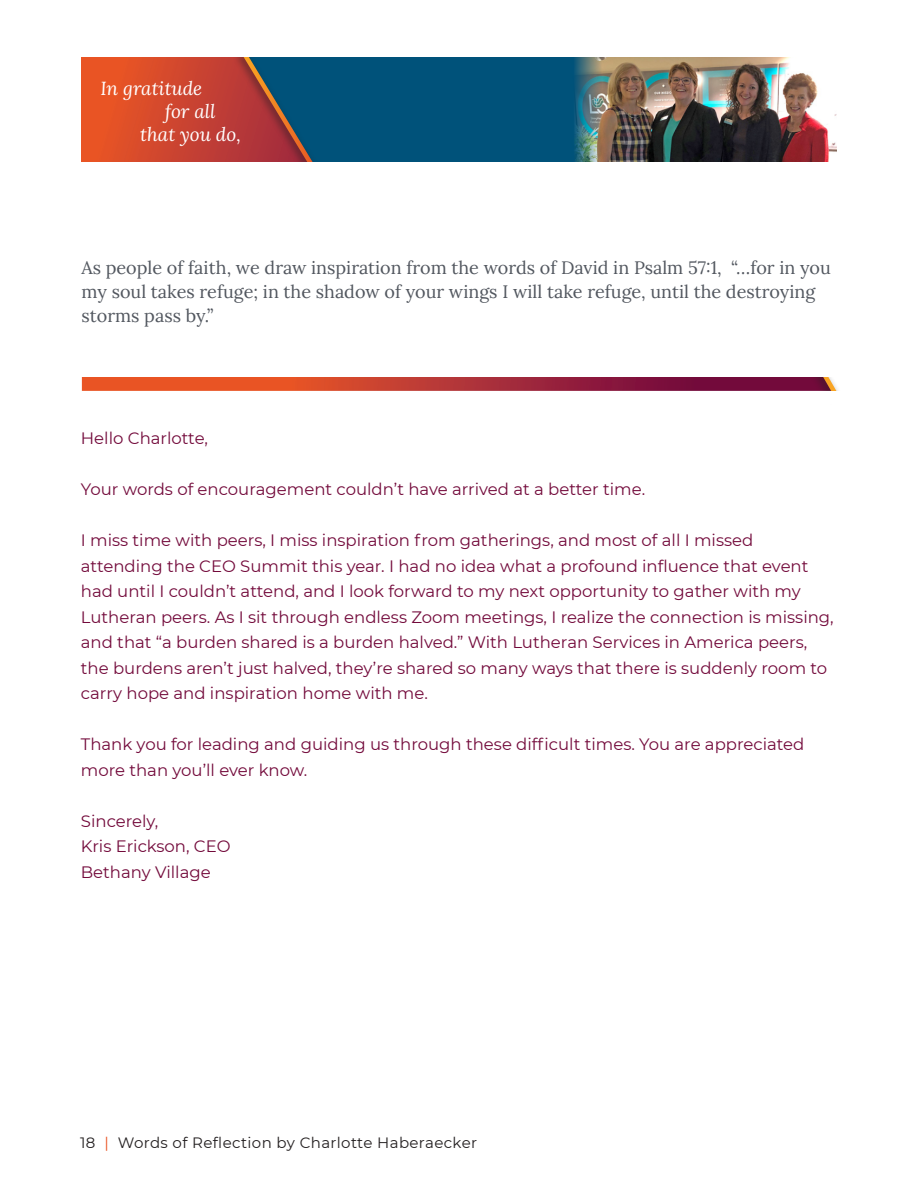
<style>
.page{position:relative;width:918px;height:1188px;background:#fff}
.page>*{position:absolute;margin:0;border:0;box-sizing:border-box;transform-origin:0 0}
.t1{font:italic 18.9px "Lora";color:#fff}
.t2{font:18px/24px "Lora";color:#52575f}
.t3{font:16.5px/25.5px "Montserrat";color:#730a3b}
.t4{font:15px "Montserrat";letter-spacing:.025em;color:#231f20}
.s1{color:#e95424}
</style>
<div class="page">
<svg style="left:82px;top:57px;width:150px;height:105px;background:#d5492c"></svg>
<div style="left:318px;top:57px;width:252px;height:105px;background:#00527a"></div>
<img style="left:570px;top:57px;width:267px;height:105px">
<div style="left:232px;top:47px;width:86px;height:128px;background:#b93a38"></div>
<svg style="left:238px;top:56px;width:80px;height:106px"></svg>
<div style="left:80px;top:31px;width:761px;height:25px;background:#fff"></div>
<div style="left:80px;top:162px;width:761px;height:26px;background:#fff"></div>
<svg style="left:82px;top:377px;width:756px;height:14px;background:#b33635"></svg>
<p class="t1" style="left:100px;top:75px;width:103px">In gratitude</p>
<p class="t1" style="left:165px;top:98px;width:52px">for all</p>
<p class="t1" style="left:140px;top:121px;width:102px">that you do,</p>
<p class="t2" style="left:82px;top:254px;width:751px">As people of faith, we draw inspiration from the words of David in Psalm 57:1, “…for in you my soul takes refuge; in the shadow of your wings I will take refuge, until the destroying storms pass by.”</p>
<p class="t3" style="left:81px;top:425px;width:129px">Hello Charlotte,</p>
<p class="t3" style="left:81px;top:476px;width:566px">Your words of encouragement couldn’t have arrived at a better time.</p>
<p class="t3" style="left:81px;top:527px;width:754px">I miss time with peers, I miss inspiration from gatherings, and most of all I missed attending the CEO Summit this year. I had no idea what a profound influence that event had until I couldn’t attend, and I look forward to my next opportunity to gather with my Lutheran peers. As I sit through endless Zoom meetings, I realize the connection is missing, and that “a burden shared is a burden halved.” With Lutheran Services in America peers, the burdens aren’t just halved, they’re shared so many ways that there is suddenly room to carry hope and inspiration home with me.</p>
<p class="t3" style="left:81px;top:731px;width:725px">Thank you for leading and guiding us through these difficult times. You are appreciated more than you’ll ever know.</p>
<p class="t3" style="left:81px;top:807px;width:79px">Sincerely,</p>
<p class="t3" style="left:81px;top:833px;width:151px">Kris Erickson, CEO</p>
<p class="t3" style="left:81px;top:858px;width:131px">Bethany Village</p>
<p class="t4" style="left:80px;top:1132px;width:399px">18 <span class="s1">|</span> Words of Reflection by Charlotte Haberaecker</p>
</div>
